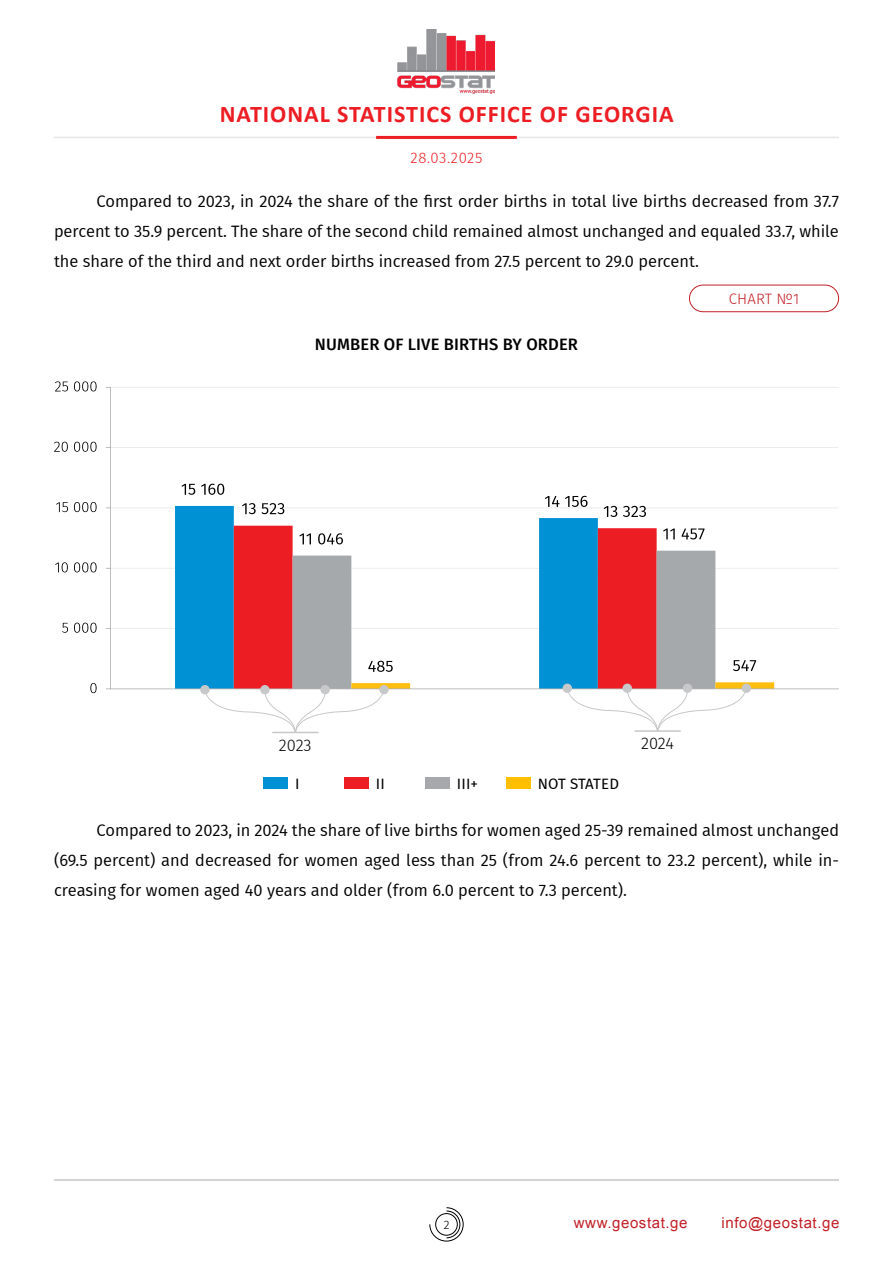
<style>
.page{position:relative;width:893px;height:1263px;background:#fff}
.page>*{position:absolute;margin:0;border:0;box-sizing:border-box;transform-origin:0 0}
.t1{font:700 24px "Calibri";letter-spacing:.04em;color:#ed1d24}
.t2{font:16.5px/30px "Fira GO";color:#000;text-align:justify}
.t3{font:500 16.5px "Fira GO";letter-spacing:.01em;color:#000}
.t4{font:300 16.5px "Fira GO";letter-spacing:-.01em;color:#000}
.t5{font:15px "BPG Ingiri Arial";letter-spacing:.04em;color:#c12026}
.t6{font:300 15px "Fira GO";letter-spacing:.04em;color:#ed1d24}
.t7{font:15px "Fira GO";letter-spacing:-.01em;color:#000}
.t8{font:300 15px "Fira GO";letter-spacing:.01em;color:#c12026}
.t9{font:15px "Fira GO";letter-spacing:.01em;color:#000}
.t10{font:300 12px "Fira GO";color:#000}
</style>
<div class="page">
<svg style="left:429px;top:1207px;width:35px;height:34px"></svg>
<hr style="left:54px;top:1179px;width:785px;height:1px;background:#a7a9ac">
<hr style="left:54px;top:137px;width:785px;height:1px;background:#e6e7e8">
<hr style="left:376px;top:136px;width:141px;height:3px;background:#ed1d24">
<img style="left:398px;top:30px;width:97px;height:64px">
<svg style="left:90px;top:683px;width:7px;height:10px"></svg>
<svg style="left:62px;top:623px;width:6px;height:10px"></svg>
<svg style="left:74px;top:623px;width:23px;height:10px"></svg>
<svg style="left:55px;top:562px;width:13px;height:10px"></svg>
<svg style="left:74px;top:562px;width:23px;height:10px"></svg>
<svg style="left:56px;top:502px;width:12px;height:10px"></svg>
<svg style="left:74px;top:502px;width:23px;height:10px"></svg>
<svg style="left:54px;top:442px;width:14px;height:10px"></svg>
<svg style="left:74px;top:442px;width:23px;height:10px"></svg>
<svg style="left:55px;top:381px;width:13px;height:10px"></svg>
<svg style="left:74px;top:381px;width:23px;height:10px"></svg>
<div style="left:689px;top:285px;width:150px;height:27px;border:1px solid #c12026;border-radius:14px"></div>
<svg style="left:106px;top:387px;width:733px;height:346px"></svg>
<div style="left:563px;top:684px;width:9px;height:9px;background:#c7c8ca;border-radius:50%"></div>
<div style="left:742px;top:684px;width:9px;height:9px;background:#c7c8ca;border-radius:50%"></div>
<div style="left:622px;top:684px;width:10px;height:9px;background:#c7c8ca;border-radius:50%"></div>
<div style="left:683px;top:684px;width:9px;height:9px;background:#c7c8ca;border-radius:50%"></div>
<hr style="left:635px;top:730px;width:45px;height:2px;background:#c7c8ca">
<div style="left:425px;top:777px;width:25px;height:12px;background:#a6a8ab"></div>
<div style="left:506px;top:777px;width:25px;height:12px;background:#ffbf00"></div>
<svg style="left:344px;top:777px;width:25px;height:12px"></svg>
<svg style="left:264px;top:777px;width:24px;height:12px"></svg>
<h1 class="t1" style="left:220px;top:97px;width:455px">NATIONAL STATISTICS OFFICE OF GEORGIA</h1>
<p class="t6" style="left:411px;top:149px;width:73px">28.03.2025</p>
<p class="t2" style="left:54px;top:186px;width:786px;text-indent:43px">Compared to 2023, in 2024 the share of the first order births in total live births decreased from 37.7 percent to 35.9 percent. The share of the second child remained almost unchanged and equaled 33.7, while the share of the third and next order births increased from 27.5 percent to 29.0 percent.</p>
<p class="t3" style="left:315px;top:334px;width:265px">NUMBER OF LIVE BIRTHS BY ORDER</p>
<p class="t8" style="left:729px;top:290px;width:72px">CHART №1</p>
<p class="t4" style="left:279px;top:735px;width:34px">2023</p>
<p class="t4" style="left:641px;top:734px;width:34px">2024</p>
<p class="t9" style="left:295px;top:775px;width:6px">I</p>
<p class="t9" style="left:376px;top:775px;width:10px">II</p>
<p class="t9" style="left:457px;top:775px;width:23px">III+</p>
<p class="t7" style="left:538px;top:775px;width:83px">NOT STATED</p>
<p class="t2" style="left:54px;top:816px;width:787px;text-indent:43px">Compared to 2023, in 2024 the share of live births for women aged 25-39 remained almost unchanged (69.5 percent) and decreased for women aged less than 25 (from 24.6 percent to 23.2 percent), while in&shy;creasing for women aged 40 years and older (from 6.0 percent to 7.3 percent).</p>
<p class="t10" style="left:444px;top:1217px;width:7px">2</p>
<p class="t5" style="left:574px;top:1213px;width:115px">www.geostat.ge</p>
<p class="t5" style="left:722px;top:1213px;width:119px">info@geostat.ge</p>
</div>
